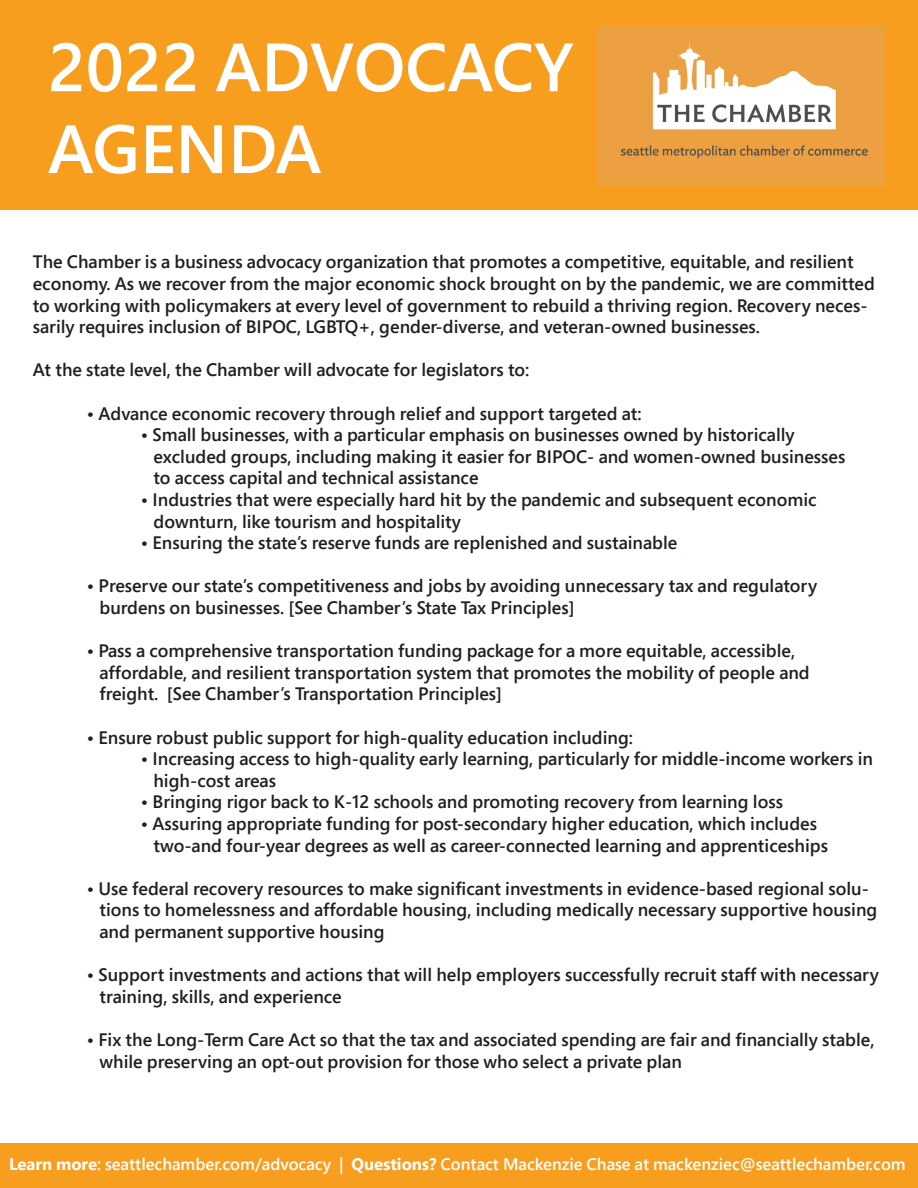
<style>
.page{position:relative;width:918px;height:1188px;background:#fff}
.page>*{position:absolute;margin:0;border:0;box-sizing:border-box;transform-origin:0 0}
.t1{font:600 68.1px/81.8px "Segoe Pro";color:#fff}
.t2{font:600 18px/21.6px "Segoe Pro";color:#231f20}
.t3{font:600 16.65px "Segoe Pro";color:#fff}
.s1{font-weight:700}
</style>
<div class="page">
<div style="left:0;top:0;width:918px;height:210px;background:#f79e1f"></div>
<img style="left:598px;top:26px;width:287px;height:160px">
<div style="left:0;top:1143px;width:918px;height:45px;background:#f79e1f"></div>
<h1 class="t1" style="left:48px;top:25px;width:527px">2022 ADVOCACY<br>AGENDA</h1>
<p class="t2" style="left:33px;top:251px;width:844px">The Chamber is a business advocacy organization that promotes a competitive, equitable, and resilient economy. As we recover from the major economic shock brought on by the pandemic, we are committed to working with policymakers at every level of government to rebuild a thriving region. Recovery neces&shy;sarily requires inclusion of BIPOC, LGBTQ+, gender-diverse, and veteran-owned businesses.</p>
<p class="t2" style="left:33px;top:359px;width:498px">At the state level, the Chamber will advocate for legislators to:</p>
<p class="t2" style="left:87px;top:402px;width:556px">• Advance economic recovery through relief and support targeted at:</p>
<p class="t2" style="left:153px;top:424px;width:693px;text-indent:-13px">• Small businesses, with a particular emphasis on businesses owned by historically excluded groups, including making it easier for BIPOC- and women-owned businesses to access capital and technical assistance</p>
<p class="t2" style="left:153px;top:488px;width:665px;text-indent:-13px">• Industries that were especially hard hit by the pandemic and subsequent economic downturn, like tourism and hospitality</p>
<p class="t2" style="left:141px;top:532px;width:538px">• Ensuring the state’s reserve funds are replenished and sustainable</p>
<p class="t2" style="left:99px;top:575px;width:719px;text-indent:-13px">• Preserve our state’s competitiveness and jobs by avoiding unnecessary tax and regulatory burdens on businesses. [See Chamber’s State Tax Principles]</p>
<p class="t2" style="left:99px;top:640px;width:712px;text-indent:-13px">• Pass a comprehensive transportation funding package for a more equitable, accessible, affordable, and resilient transportation system that promotes the mobility of people and freight. [See Chamber’s Transportation Principles]</p>
<p class="t2" style="left:87px;top:726px;width:548px">• Ensure robust public support for high-quality education including:</p>
<p class="t2" style="left:153px;top:748px;width:721px;text-indent:-13px">• Increasing access to high-quality early learning, particularly for middle-income workers in high-cost areas</p>
<p class="t2" style="left:141px;top:791px;width:644px">• Bringing rigor back to K-12 schools and promoting recovery from learning loss</p>
<p class="t2" style="left:153px;top:812px;width:676px;text-indent:-13px">• Assuring appropriate funding for post-secondary higher education, which includes two-and four-year degrees as well as career-connected learning and apprenticeships</p>
<p class="t2" style="left:99px;top:877px;width:779px;text-indent:-13px">• Use federal recovery resources to make significant investments in evidence-based regional solu&shy;tions to homelessness and affordable housing, including medically necessary supportive housing and permanent supportive housing</p>
<p class="t2" style="left:99px;top:964px;width:781px;text-indent:-13px">• Support investments and actions that will help employers successfully recruit staff with necessary training, skills, and experience</p>
<p class="t2" style="left:99px;top:1028px;width:777px;text-indent:-13px">• Fix the Long-Term Care Act so that the tax and associated spending are fair and financially stable, while preserving an opt-out provision for those who select a private plan</p>
<p class="t3" style="left:9px;top:1153px;width:898px"><span class="s1">Learn more</span>: seattlechamber.com/advocacy | <span class="s1">Questions?</span> Contact Mackenzie Chase at mackenziec@seattlechamber.com</p>
</div>
